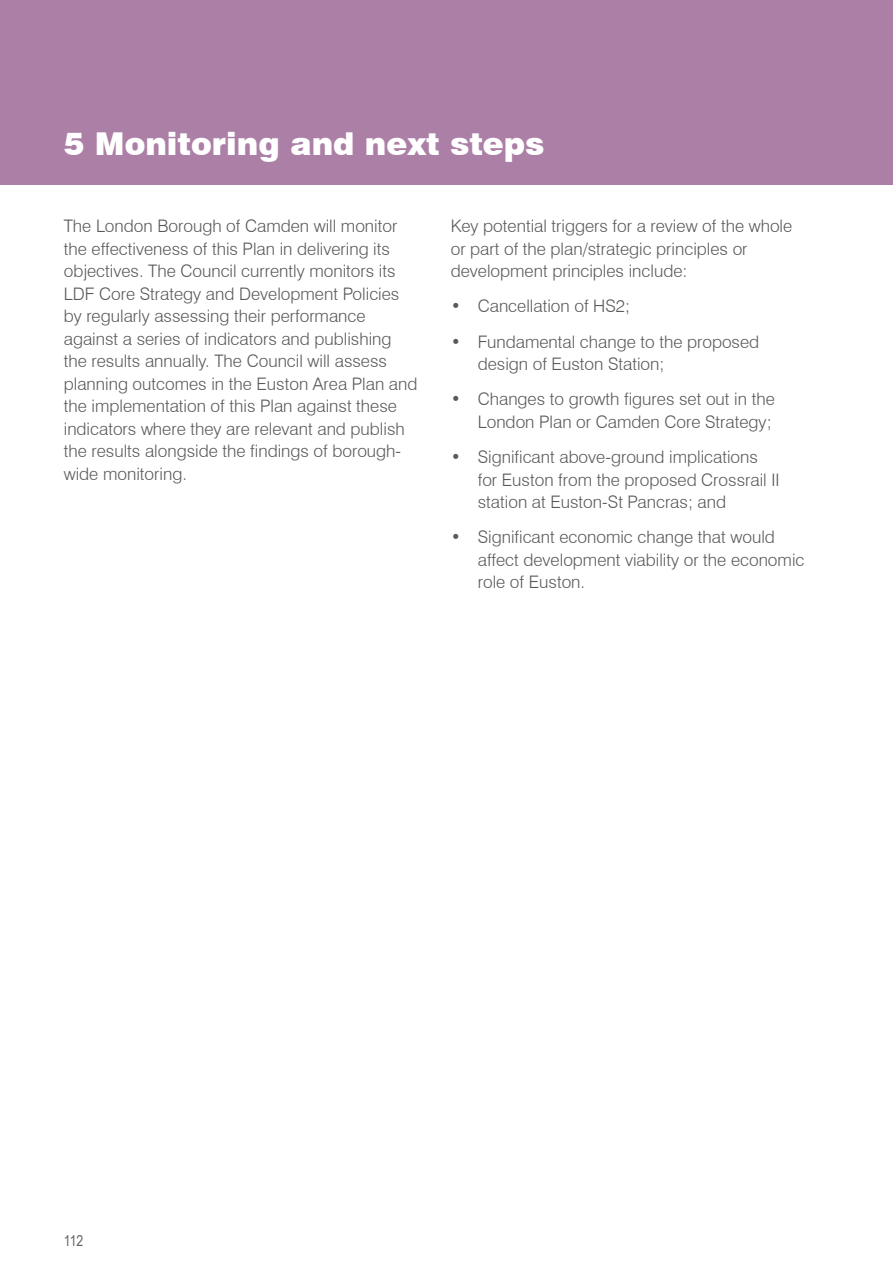
<style>
.page{position:relative;width:893px;height:1263px;background:#fff}
.page>*{position:absolute;margin:0;border:0;box-sizing:border-box;transform-origin:0 0}
.t1{font:900 31.5px "Swiss 721 BT";color:#fff}
.t2{font:300 17.25px/22.5px "Swiss 721 BT";color:#58595b}
.t3{font:15px "Arial Narrow";color:#636466}
</style>
<div class="page">
<div style="left:0;top:0;width:893px;height:184px;background:#ac7fa6"></div>
<h1 class="t1" style="left:64px;top:124px;width:482px">5 Monitoring and next steps</h1>
<p class="t2" style="left:64px;top:215px;width:355px">The London Borough of Camden will monitor the effectiveness of this Plan in delivering its objectives. The Council currently monitors its LDF Core Strategy and Development Policies by regularly assessing their performance against a series of indicators and publishing the results annually. The Council will assess planning outcomes in the Euston Area Plan and the implementation of this Plan against these indicators where they are relevant and publish the results alongside the findings of borough&shy;wide monitoring.</p>
<p class="t2" style="left:451px;top:214px;width:343px">Key potential triggers for a review of the whole or part of the plan/strategic principles or development principles include:</p>
<p class="t2" style="left:451px;top:295px;width:181px">• Cancellation of HS2;</p>
<p class="t2" style="left:478px;top:330px;width:283px;text-indent:-27px">• Fundamental change to the proposed design of Euston Station;</p>
<p class="t2" style="left:451px;top:388px;width:326px;text-align:right">• Changes to growth figures set out in the<br>London Plan or Camden Core Strategy;</p>
<p class="t2" style="left:478px;top:446px;width:303px;text-indent:-27px">• Significant above-ground implications for Euston from the proposed Crossrail II station at Euston-St Pancras; and</p>
<p class="t2" style="left:478px;top:526px;width:328px;text-indent:-27px">• Significant economic change that would affect development viability or the economic role of Euston.</p>
<p class="t3" style="left:64px;top:1230px;width:21px">112</p>
</div>
